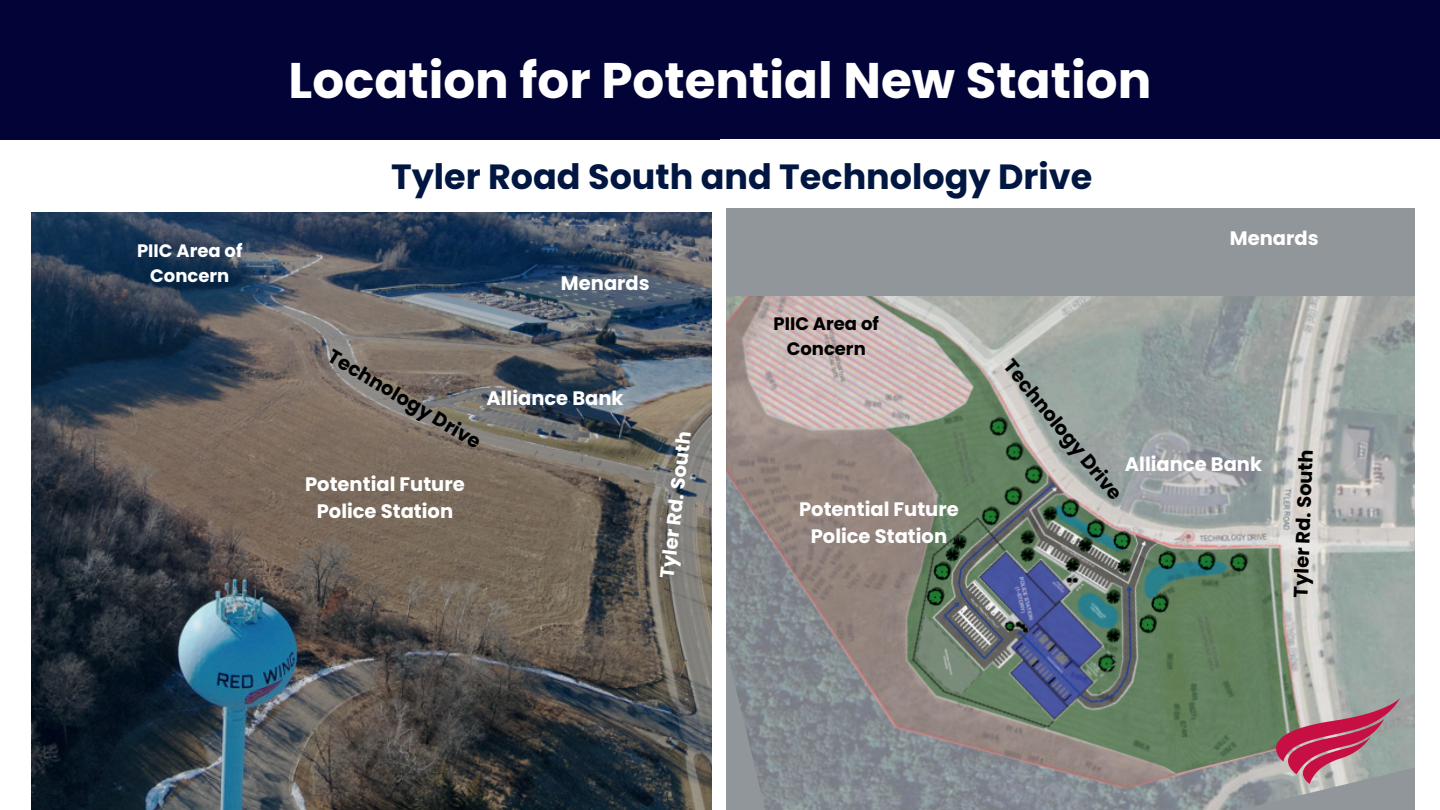
<style>
.page{position:relative;width:1440px;height:810px;background:#fff}
.page>*{position:absolute;margin:0;border:0;box-sizing:border-box;transform-origin:0 0}
.t1{font:700 50px "Poppins";color:#fff}
.t2{font:700 35px "Poppins";color:#011741}
.t3{font:700 19.5px/27px "Poppins";color:#fff;text-align:center}
.t4{font:700 19.5px "Poppins";color:#000}
.t5{font:700 18px/24.8px "Poppins";color:#000;text-align:center}
.t6{font:700 18px/24.8px "Poppins";color:#fff;text-align:center}
</style>
<div class="page">
<img style="left:645px;top:139px;width:770px;height:671px">
<div style="left:0;top:0;width:1440px;height:139px;background:#020337"></div>
<img style="left:31px;top:212px;width:681px;height:598px">
<img style="left:1276px;top:698px;width:123px;height:85px">
<div style="left:712px;top:208px;width:14px;height:602px;background:#fff"></div>
<div style="left:720px;top:139px;width:720px;height:69px;background:#fff"></div>
<div style="left:726px;top:208px;width:689px;height:87px;background:#91969b"></div>
<p class="t6" style="left:137px;top:239px;width:107px">PIIC Area of<br>Concern</p>
<h1 class="t1" style="left:289px;top:51px;width:864px">Location for Potential New Station</h1>
<h2 class="t2" style="left:391px;top:156px;width:703px">Tyler Road South and Technology Drive</h2>
<p class="t3" style="left:561px;top:270px;width:90px">Menards</p>
<p class="t3" style="left:1230px;top:224px;width:90px">Menards</p>
<p class="t4" style="left:336px;top:344px;width:176px;rotate:31deg">Technology Drive</p>
<p class="t3" style="left:486px;top:385px;width:139px">Alliance Bank</p>
<p class="t3" style="left:305px;top:471px;width:161px">Potential Future<br>Police Station</p>
<p class="t3" style="left:653px;top:577px;width:150px;rotate:-83deg">Tyler Rd. South</p>
<p class="t5" style="left:774px;top:312px;width:107px">PIIC Area of<br>Concern</p>
<p class="t3" style="left:799px;top:496px;width:161px">Potential Future<br>Police Station</p>
<p class="t4" style="left:1017px;top:355px;width:176px;rotate:51deg">Technology Drive</p>
<p class="t3" style="left:1125px;top:451px;width:139px">Alliance Bank</p>
<p class="t4" style="left:1290px;top:597px;width:150px;rotate:-88deg">Tyler Rd. South</p>
</div>
